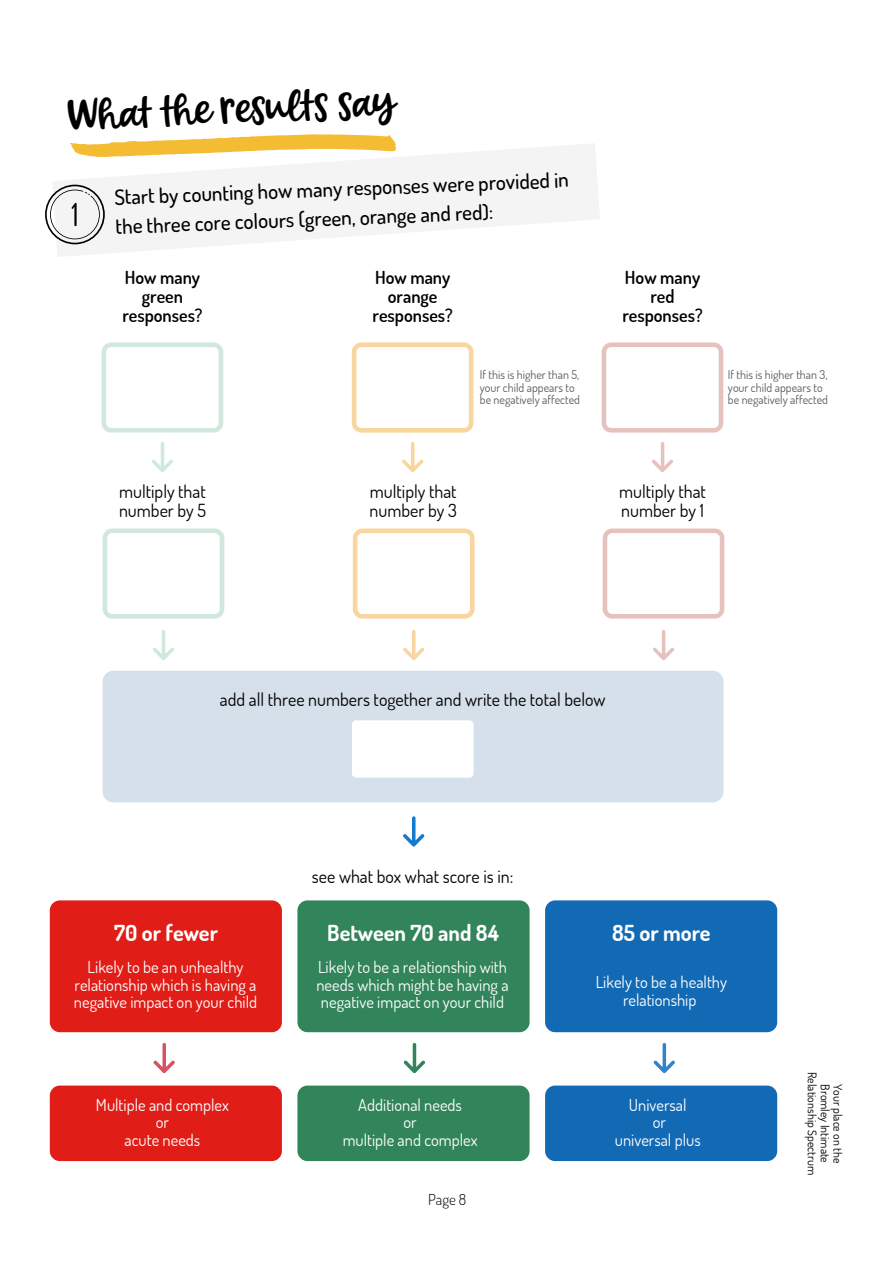
<style>
.page{position:relative;width:894px;height:1264px;background:#fff}
.page>*{position:absolute;margin:0;border:0;box-sizing:border-box;transform-origin:0 0}
.t1{font:40.2px "Forever Grateful";color:#000}
.t2{font:700 22.05px "Dosis";color:#fff}
.t3{font:500 21px/29.4px "Dosis";color:#000}
.t4{font:18px/19.2px "Dosis";color:#000}
.t5{font:600 18px/19.2px "Dosis";color:#000;text-align:center}
.t6{font:16.5px/17.5px "Dosis";color:#fff;text-align:center}
.t7{font:300 15px "Dosis";color:#000}
.t8{font:12px/12px "Dosis";color:#5b5b5b}
.t9{font:12px/12.8px "Dosis";color:#000;text-align:center}
</style>
<div class="page">
<svg style="left:101px;top:342px;width:122px;height:90px"></svg>
<svg style="left:351px;top:342px;width:122px;height:90px"></svg>
<svg style="left:601px;top:342px;width:122px;height:90px"></svg>
<svg style="left:152px;top:442px;width:21px;height:30px"></svg>
<svg style="left:402px;top:442px;width:21px;height:30px"></svg>
<svg style="left:652px;top:442px;width:21px;height:30px"></svg>
<div style="left:297px;top:900px;width:232px;height:132px;background:#32845b;border-radius:10px"></div>
<div style="left:545px;top:900px;width:232px;height:132px;background:#1269b4;border-radius:10px"></div>
<div style="left:50px;top:900px;width:232px;height:132px;background:#e11d18;border-radius:10px"></div>
<svg style="left:103px;top:528px;width:121px;height:90px"></svg>
<svg style="left:353px;top:528px;width:121px;height:90px"></svg>
<svg style="left:602px;top:528px;width:122px;height:90px"></svg>
<svg style="left:153px;top:630px;width:21px;height:30px"></svg>
<svg style="left:403px;top:630px;width:21px;height:30px"></svg>
<svg style="left:653px;top:630px;width:21px;height:30px"></svg>
<div style="left:103px;top:670px;width:620px;height:132px;background:#d6e0ea;border-radius:11px"></div>
<svg style="left:52px;top:143px;width:548px;height:114px;fill:#f4f4f4"></svg>
<svg style="left:403px;top:816px;width:21px;height:30px"></svg>
<svg style="left:70px;top:134px;width:326px;height:31px"></svg>
<svg style="left:45px;top:185px;width:60px;height:59px"></svg>
<div style="left:352px;top:720px;width:121px;height:57px;background:#fff;border-radius:4px"></div>
<div style="left:50px;top:1085px;width:232px;height:75px;background:#e11d18;border-radius:10px"></div>
<div style="left:297px;top:1085px;width:232px;height:75px;background:#32845b;border-radius:10px"></div>
<div style="left:545px;top:1085px;width:232px;height:75px;background:#1269b4;border-radius:10px"></div>
<svg style="left:153px;top:1043px;width:22px;height:30px"></svg>
<svg style="left:403px;top:1042px;width:22px;height:31px"></svg>
<svg style="left:653px;top:1042px;width:22px;height:31px"></svg>
<p class="t1" style="left:68px;top:97px;width:328px;rotate:-2deg">What the results say</p>
<p class="t3" style="left:114px;top:181px;width:456px;rotate:-2deg">Start by counting how many responses were provided in the three core colours (green, orange and red):</p>
<p class="t5" style="left:122px;top:267px;width:82px">How many green responses?</p>
<p class="t5" style="left:375px;top:267px;width:77px">How many orange</p>
<p class="t5" style="left:372px;top:306px;width:82px">responses?</p>
<p class="t8" style="left:479px;top:369px;width:102px">If this is higher than 5, your child appears to be negatively affected</p>
<p class="t4" style="left:119px;top:481px;width:88px">multiply that number by 5</p>
<p class="t4" style="left:369px;top:481px;width:89px">multiply that number by 3</p>
<p class="t5" style="left:624px;top:267px;width:77px">How many red</p>
<p class="t5" style="left:622px;top:306px;width:82px">responses?</p>
<p class="t8" style="left:727px;top:369px;width:102px">If this is higher than 3, your child appears to be negatively affected</p>
<p class="t4" style="left:619px;top:481px;width:88px">multiply that number by 1</p>
<p class="t4" style="left:220px;top:689px;width:387px">add all three numbers together and write the total below</p>
<p class="t2" style="left:114px;top:918px;width:105px">70 or fewer</p>
<p class="t4" style="left:312px;top:866px;width:203px">see what box what score is in:</p>
<p class="t2" style="left:327px;top:918px;width:173px">Between 70 and 84</p>
<p class="t2" style="left:612px;top:918px;width:100px">85 or more</p>
<p class="t6" style="left:74px;top:957px;width:185px">Likely to be an unhealthy relationship which is having a negative impact on your child</p>
<p class="t6" style="left:96px;top:1095px;width:134px">Multiple and complex</p>
<p class="t6" style="left:156px;top:1112px;width:15px">or</p>
<p class="t6" style="left:125px;top:1130px;width:77px">acute needs</p>
<p class="t6" style="left:316px;top:957px;width:194px;text-align:justify">Likely to be a relationship with needs which might be having a negative impact on your child</p>
<p class="t6" style="left:358px;top:1095px;width:105px">Additional needs</p>
<p class="t6" style="left:403px;top:1112px;width:15px">or</p>
<p class="t6" style="left:342px;top:1130px;width:136px">multiple and complex</p>
<p class="t7" style="left:428px;top:1189px;width:40px">Page 8</p>
<p class="t6" style="left:595px;top:972px;width:133px">Likely to be a healthy relationship</p>
<p class="t6" style="left:628px;top:1095px;width:59px">Universal</p>
<p class="t6" style="left:652px;top:1112px;width:15px">or</p>
<p class="t6" style="left:614px;top:1130px;width:87px">universal plus</p>
<p class="t9" style="left:844px;top:1072px;width:104px;rotate:90deg">Your place on the<br>Bromley Intimate<br>Relationship Spectrum</p>
</div>
